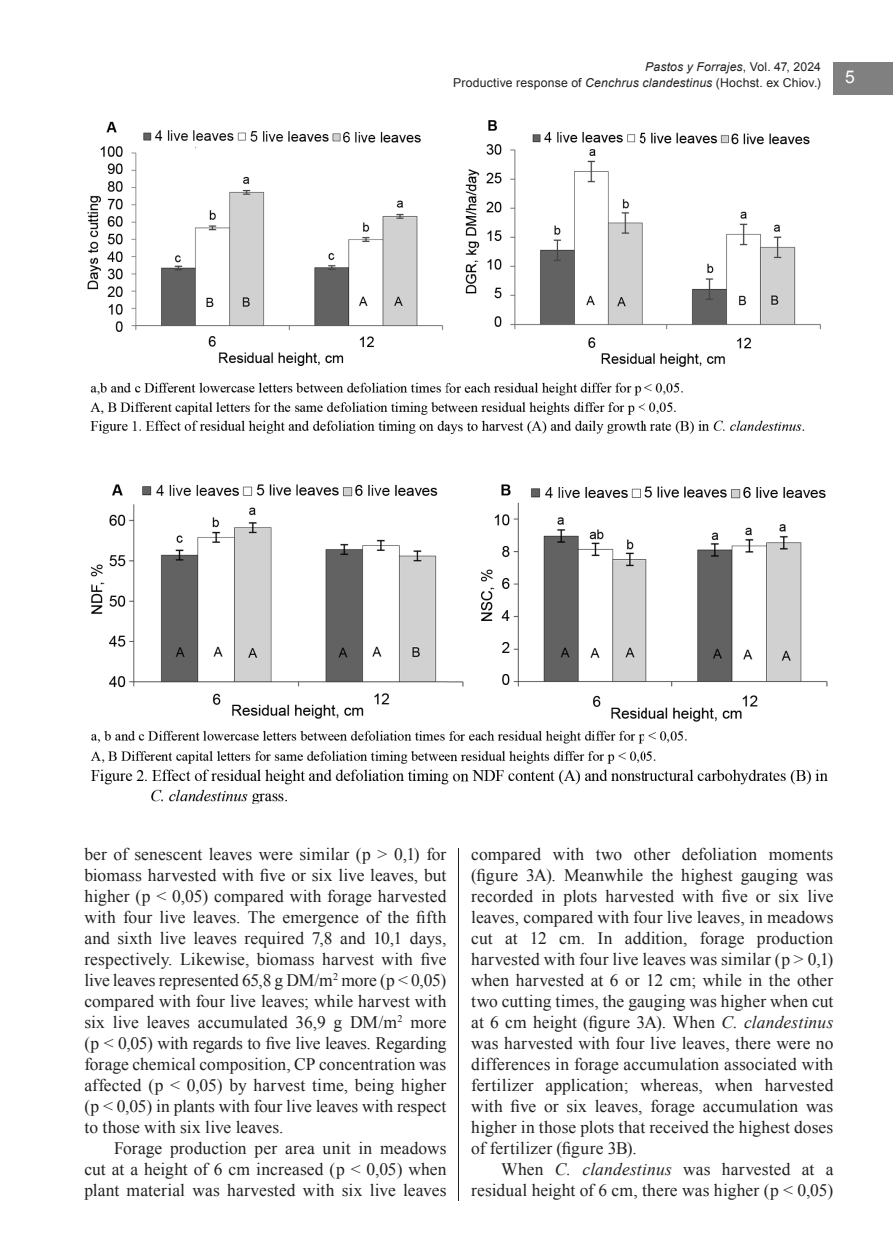
<style>
.page{position:relative;width:893px;height:1260px;background:#fff}
.page>*{position:absolute;margin:0;border:0;box-sizing:border-box;transform-origin:0 0}
.t1{font:17.5px/21px "Times New Roman";letter-spacing:.005em;color:#231f20;text-align:justify}
.t2{font:17.5px "Arial";color:#fff}
.t3{font:12.25px/15.8px "Arial";letter-spacing:.015em;color:#231f20;text-align:right}
.s1{font-style:italic}
</style>
<div class="page">
<div style="left:833px;top:62px;width:60px;height:33px;background:#7f807f"></div>
<hr style="left:458px;top:114px;width:1px;height:1086px;background:#231f20">
<div style="left:447px;top:114px;width:24px;height:733px;background:#fff"></div>
<img style="left:87px;top:120px;width:734px;height:314px">
<img style="left:447px;top:120px;width:24px;height:314px">
<img style="left:90px;top:484px;width:738px;height:320px">
<img style="left:447px;top:484px;width:24px;height:320px">
<p class="t3" style="left:453px;top:59px;width:369px"><span class="s1">Pastos y Forrajes</span>, Vol. 47, 2024<br>Productive response of <span class="s1">Cenchrus clandestinus</span> (Hochst. ex Chiov.)</p>
<p class="t2" style="left:845px;top:66px;width:11px">5</p>
<p class="t1" style="left:84px;top:843px;width:364px">ber of senescent leaves were similar (p &gt; 0,1) for biomass harvested with five or six live leaves, but higher (p &lt; 0,05) compared with forage harvested with four live leaves. The emergence of the fifth and sixth live leaves required 7,8 and 10,1 days, respectively. Likewise, biomass harvest with five live leaves represented 65,8 g DM/m<sup>2</sup> more (p &lt; 0,05) compared with four live leaves; while harvest with six live leaves accumulated 36,9 g DM/m<sup>2</sup> more (p &lt; 0,05) with regards to five live leaves. Regarding forage chemical composition, CP concentration was affected (p &lt; 0,05) by harvest time, being higher (p &lt; 0,05) in plants with four live leaves with respect to those with six live leaves.</p>
<p class="t1" style="left:84px;top:1137px;width:364px;text-indent:30px">Forage production per area unit in meadows cut at a height of 6 cm increased (p &lt; 0,05) when plant material was harvested with six live leaves</p>
<p class="t1" style="left:471px;top:843px;width:364px">compared with two other defoliation moments (figure 3A). Meanwhile the highest gauging was recorded in plots harvested with five or six live leaves, compared with four live leaves, in meadows cut at 12 cm. In addition, forage production harvested with four live leaves was similar (p &gt; 0,1) when harvested at 6 or 12 cm; while in the other two cutting times, the gauging was higher when cut at 6 cm height (figure 3A). When <span class="s1">C. clandestinus </span>was harvested with four live leaves, there were no differences in forage accumulation associated with fertilizer application; whereas, when harvested with five or six leaves, forage accumulation was higher in those plots that received the highest doses of fertilizer (figure 3B).</p>
<p class="t1" style="left:471px;top:1158px;width:364px;text-align:right">When <span class="s1">C. clandestinus</span> was harvested at a residual height of 6 cm, there was higher (p &lt; 0,05)</p>
</div>
